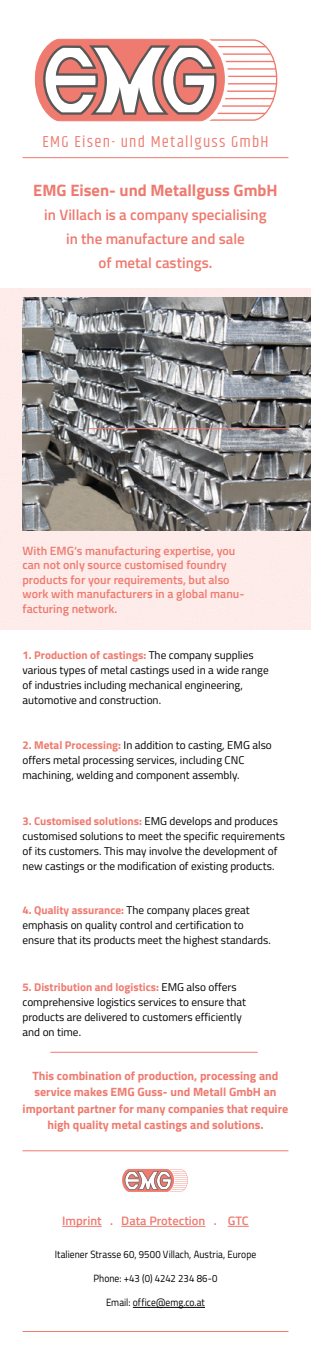
<style>
.page{position:relative;width:311px;height:1350px;background:#fff}
.page>*{position:absolute;margin:0;border:0;box-sizing:border-box;transform-origin:0 0}
.t1{font:700 16.5px "Titillium Web";color:#ef7a6f}
.t2{font:16.27px "Khand";letter-spacing:.075em;color:#ef7a6f}
.t3{font:600 15px "Titillium Web";color:#ef7a6f}
.t4{font:600 12.3px "Titillium Web";color:#ef7a6f}
.t5{font:700 12px/16.5px "Titillium Web";color:#ef7a6f;text-align:center}
.t6{font:600 12px/14.4px "Titillium Web";color:#ef7a6f}
.t7{font:11.25px/15px "Titillium Web";color:#000}
.t8{font:700 11.25px "Titillium Web";color:#ef7a6f}
.t9{font:10.5px "Titillium Web";letter-spacing:.005em;color:#000;scale:.91 1}
.s1{font-weight:400;color:#000}
.s2{font-weight:700;color:#ef7a6f}
</style>
<div class="page">
<img style="left:22px;top:297px;width:288px;height:234px">
<hr style="left:89px;top:429px;width:199px;height:1px;background:#ef7a6f">
<svg style="left:34px;top:38px;width:243px;height:84px"></svg>
<hr style="left:50px;top:1052px;width:207px;height:1px;background:#ef7a6f">
<hr style="left:22px;top:158px;width:266px;height:1px;background:#ef7a6f">
<svg style="left:122px;top:1169px;width:66px;height:23px"></svg>
<hr style="left:133px;top:1307px;width:72px;height:1px;background:#000">
<hr style="left:62px;top:1226px;width:40px;height:1px;background:#ef7a6f">
<hr style="left:121px;top:1226px;width:84px;height:1px;background:#ef7a6f">
<svg style="left:227px;top:1226px;width:21px;height:1px"></svg>
<hr style="left:22px;top:1151px;width:266px;height:1px;background:#ef7a6f">
<hr style="left:22px;top:1331px;width:266px;height:1px;background:#ef7a6f">
<p class="t2" style="left:42px;top:132px;width:227px">EMG Eisen- und Metallguss GmbH</p>
<p class="t1" style="left:33px;top:178px;width:245px">EMG Eisen- und Metallguss GmbH</p>
<p class="t3" style="left:44px;top:203px;width:224px">in Villach is a company specialising</p>
<p class="t3" style="left:66px;top:227px;width:180px">in the manufacture and sale</p>
<p class="t3" style="left:98px;top:251px;width:115px">of metal castings.</p>
<p class="t6" style="left:22px;top:543px;width:223px">With EMG‘s manufacturing expertise, you can not only source customised foundry products for your requirements, but also work with manufacturers in a global manu&shy;facturing network.</p>
<p class="t8" style="left:22px;top:647px;width:232px">1. Production of castings: <span class="s1">The company supplies</span></p>
<p class="t7" style="left:22px;top:662px;width:247px">various types of metal castings used in a wide range</p>
<p class="t7" style="left:22px;top:677px;width:222px">of industries including mechanical engineering,</p>
<p class="t7" style="left:22px;top:692px;width:140px">automotive and construction.</p>
<p class="t7" style="left:22px;top:737px;width:250px"><span class="s2">2. Metal Processing:</span> In addition to casting, EMG also offers metal processing services, including CNC</p>
<p class="t7" style="left:22px;top:767px;width:218px">machining, welding and component assembly.</p>
<p class="t7" style="left:22px;top:813px;width:264px"><span class="s2">3. Customised solutions:</span> EMG develops and produces customised solutions to meet the specific requirements of its customers. This may involve the development of new castings or the modification of existing products.</p>
<p class="t7" style="left:22px;top:902px;width:228px"><span class="s2">4. Quality assurance:</span> The company places great</p>
<p class="t7" style="left:22px;top:917px;width:222px">emphasis on quality control and certification to</p>
<p class="t7" style="left:22px;top:932px;width:249px">ensure that its products meet the highest standards.</p>
<p class="t8" style="left:22px;top:978px;width:215px">5. Distribution and logistics: <span class="s1">EMG also offers</span></p>
<p class="t7" style="left:22px;top:994px;width:225px">comprehensive logistics services to ensure that</p>
<p class="t7" style="left:22px;top:1009px;width:220px">products are delivered to customers efficiently</p>
<p class="t7" style="left:22px;top:1024px;width:60px">and on time.</p>
<p class="t5" style="left:23px;top:1066px;width:267px">This combination of production, processing and service makes EMG Guss- und Metall GmbH an important partner for many companies that require high quality metal castings and solutions.</p>
<p class="t4" style="left:62px;top:1212px;width:188px">Imprint . Data Protection . GTC</p>
<p class="t9" style="left:55px;top:1247px;width:223px">Italiener Strasse 60, 9500 Villach, Austria, Europe</p>
<p class="t9" style="left:93px;top:1271px;width:138px">Phone: +43 (0) 4242 234 86-0</p>
<p class="t9" style="left:106px;top:1295px;width:110px">Email: office@emg.co.at</p>
</div>
